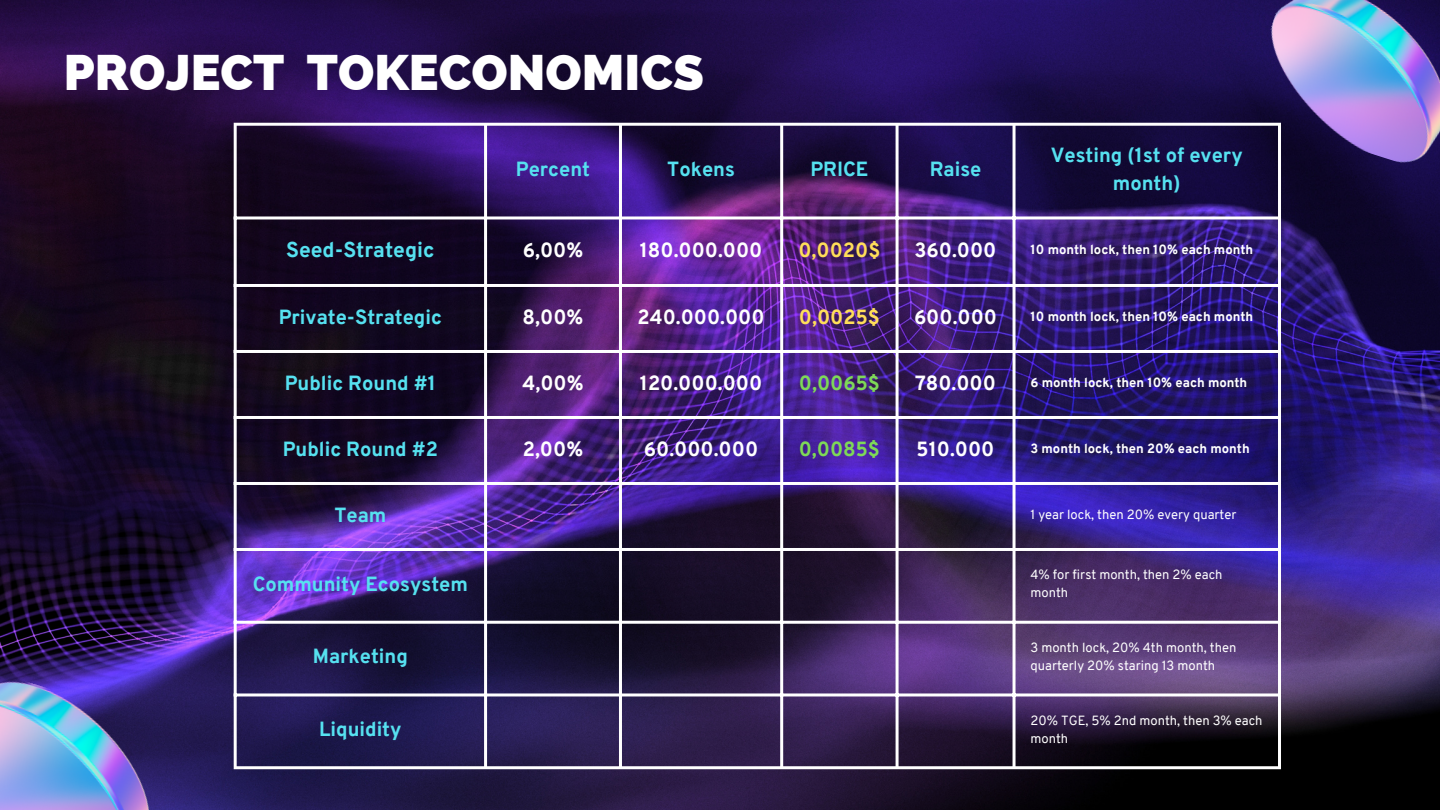
<style>
.page{position:relative;width:1440px;height:810px;background:#fff}
.page>*{position:absolute;margin:0;border:0;box-sizing:border-box;transform-origin:0 0}
.t1{font:800 50px "Raleway";color:#fff}
.t2{font:800 21px "Overpass";color:#56e1f0}
.t3{font:800 20px/27.8px "Overpass";color:#56e1f0;text-align:center}
.t4{font:800 20px "Overpass";color:#fff}
.t5{font:800 20px "Overpass";color:#ffde59}
.t6{font:800 20px "Overpass";color:#7ed957}
.t7{font:13px/18px "Overpass";color:#fff}
.t8{font:800 13px "Overpass";color:#fff}
</style>
<div class="page">
<img style="left:0;top:0;width:1440px;height:810px">
<img style="left:1244px;top:0;width:196px;height:172px">
<img style="left:0;top:664px;width:180px;height:146px">
<hr style="left:234px;top:126px;width:3px;height:640px;background:#fff">
<hr style="left:484px;top:126px;width:3px;height:640px;background:#fff">
<hr style="left:619px;top:126px;width:3px;height:640px;background:#fff">
<hr style="left:780px;top:126px;width:3px;height:640px;background:#fff">
<hr style="left:896px;top:126px;width:3px;height:640px;background:#fff">
<hr style="left:1013px;top:126px;width:3px;height:640px;background:#fff">
<hr style="left:1278px;top:126px;width:3px;height:640px;background:#fff">
<hr style="left:234px;top:123px;width:1047px;height:3px;background:#fff">
<hr style="left:234px;top:216px;width:1047px;height:3px;background:#fff">
<hr style="left:234px;top:284px;width:1047px;height:3px;background:#fff">
<hr style="left:234px;top:350px;width:1047px;height:3px;background:#fff">
<hr style="left:234px;top:416px;width:1047px;height:3px;background:#fff">
<hr style="left:234px;top:482px;width:1047px;height:3px;background:#fff">
<hr style="left:234px;top:548px;width:1047px;height:3px;background:#fff">
<hr style="left:234px;top:621px;width:1047px;height:3px;background:#fff">
<hr style="left:234px;top:693px;width:1047px;height:3px;background:#fff">
<hr style="left:234px;top:766px;width:1047px;height:3px;background:#fff">
<h1 class="t1" style="left:64px;top:43px;width:642px">PROJECT TOKECONOMICS</h1>
<h3 class="t3" style="left:516px;top:157px;width:76px">Percent</h3>
<h3 class="t3" style="left:667px;top:157px;width:69px">Tokens</h3>
<h3 class="t3" style="left:810px;top:157px;width:60px">PRICE</h3>
<h3 class="t3" style="left:930px;top:157px;width:53px">Raise</h3>
<h3 class="t3" style="left:1051px;top:144px;width:193px">Vesting (1st of every month)</h3>
<h2 class="t2" style="left:286px;top:241px;width:150px">Seed-Strategic</h2>
<h3 class="t4" style="left:523px;top:242px;width:62px">6,00%</h3>
<h3 class="t4" style="left:640px;top:242px;width:124px">180.000.000</h3>
<h3 class="t5" style="left:798px;top:242px;width:83px">0,0020$</h3>
<h3 class="t4" style="left:915px;top:242px;width:83px">360.000</h3>
<p class="t8" style="left:1031px;top:244px;width:224px">10 month lock, then 10% each month</p>
<h3 class="t3" style="left:279px;top:305px;width:165px">Private-Strategic</h3>
<h3 class="t4" style="left:523px;top:309px;width:62px">8,00%</h3>
<h3 class="t4" style="left:637px;top:309px;width:129px">240.000.000</h3>
<h3 class="t5" style="left:799px;top:309px;width:82px">0,0025$</h3>
<h3 class="t4" style="left:914px;top:309px;width:85px">600.000</h3>
<p class="t8" style="left:1031px;top:311px;width:224px">10 month lock, then 10% each month</p>
<h3 class="t3" style="left:285px;top:371px;width:153px">Public Round #1</h3>
<h3 class="t4" style="left:522px;top:375px;width:63px">4,00%</h3>
<h3 class="t4" style="left:640px;top:375px;width:124px">120.000.000</h3>
<h3 class="t6" style="left:799px;top:375px;width:82px">0,0065$</h3>
<h3 class="t4" style="left:915px;top:375px;width:82px">780.000</h3>
<p class="t8" style="left:1031px;top:377px;width:218px">6 month lock, then 10% each month</p>
<h3 class="t3" style="left:283px;top:437px;width:157px">Public Round #2</h3>
<h3 class="t4" style="left:523px;top:441px;width:62px">2,00%</h3>
<h3 class="t4" style="left:644px;top:441px;width:116px">60.000.000</h3>
<h3 class="t6" style="left:799px;top:441px;width:83px">0,0085$</h3>
<h3 class="t4" style="left:917px;top:441px;width:79px">510.000</h3>
<p class="t8" style="left:1031px;top:443px;width:221px">3 month lock, then 20% each month</p>
<h3 class="t3" style="left:334px;top:503px;width:53px">Team</h3>
<p class="t7" style="left:1031px;top:506px;width:207px">1 year lock, then 20% every quarter</p>
<h3 class="t3" style="left:253px;top:572px;width:217px">Community Ecosystem</h3>
<p class="t7" style="left:1031px;top:567px;width:194px">4% for first month, then 2% each month</p>
<h3 class="t3" style="left:313px;top:645px;width:97px">Marketing</h3>
<p class="t7" style="left:1031px;top:640px;width:207px">3 month lock, 20% 4th month, then quarterly 20% staring 13 month</p>
<h3 class="t3" style="left:319px;top:717px;width:84px">Liquidity</h3>
<p class="t7" style="left:1031px;top:713px;width:234px">20% TGE, 5% 2nd month, then 3% each month</p>
</div>
